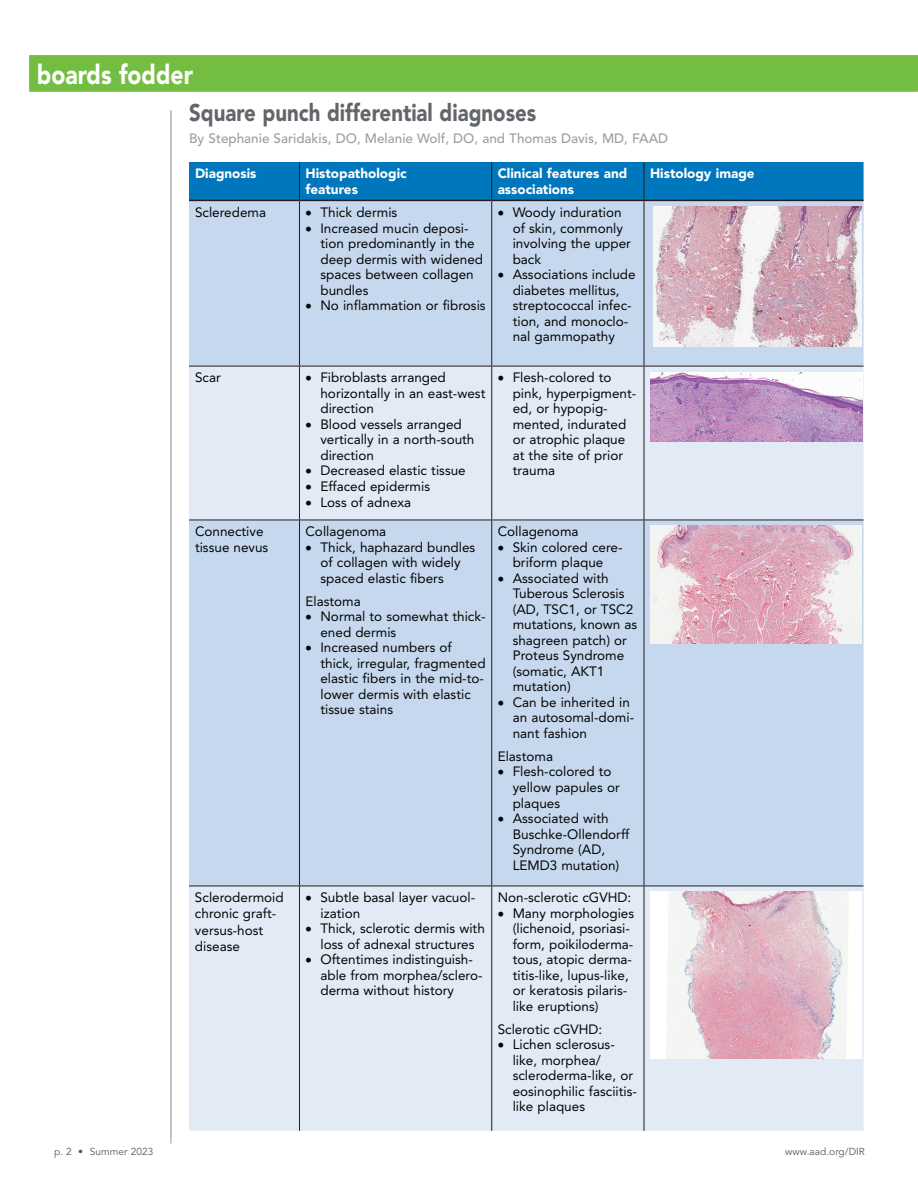
<style>
.page{position:relative;width:918px;height:1188px;background:#fff}
.page>*{position:absolute;margin:0;border:0;box-sizing:border-box;transform-origin:0 0}
.t1{font:900 27px "Avenir LT Std";color:#fff;scale:.85 1}
.t2{font:900 24px "Avenir LT Std";color:#62656a;scale:.85 1}
.t3{font:13.5px/15.5px "Avenir LT Std";color:#040503}
.t4{font:900 13.5px/16.2px "Avenir LT Std";color:#fff}
.t5{font:500 13.5px "Avenir LT Std";color:#9d9ea2}
.t6{font:10.2px "Avenir LT Std";letter-spacing:.005em;color:#57585a}
</style>
<div class="page">
<div style="left:29px;top:55px;width:889px;height:37px;background:#74bd43"></div>
<hr style="left:170px;top:110px;width:2px;height:1034px;background:#bcbbbf">
<div style="left:189px;top:162px;width:675px;height:38px;background:#0077bd"></div>
<div style="left:189px;top:201px;width:675px;height:165px;background:#c6d8ee"></div>
<svg style="left:189px;top:367px;width:675px;height:764px;background:#d2e0f0"></svg>
<hr style="left:299px;top:162px;width:1px;height:38px;background:#231f20">
<hr style="left:491px;top:162px;width:1px;height:38px;background:#231f20">
<hr style="left:644px;top:162px;width:1px;height:38px;background:#231f20">
<hr style="left:299px;top:201px;width:1px;height:165px;background:#231f20">
<hr style="left:491px;top:201px;width:1px;height:165px;background:#231f20">
<hr style="left:644px;top:201px;width:1px;height:165px;background:#231f20">
<hr style="left:189px;top:366px;width:110px;height:1px;background:#231f20">
<hr style="left:299px;top:366px;width:193px;height:1px;background:#231f20">
<hr style="left:299px;top:366px;width:1px;height:154px;background:#231f20">
<hr style="left:492px;top:366px;width:152px;height:1px;background:#231f20">
<hr style="left:491px;top:366px;width:1px;height:154px;background:#231f20">
<hr style="left:644px;top:366px;width:220px;height:1px;background:#231f20">
<hr style="left:644px;top:366px;width:1px;height:154px;background:#231f20">
<hr style="left:189px;top:520px;width:110px;height:1px;background:#231f20">
<hr style="left:299px;top:520px;width:193px;height:1px;background:#231f20">
<hr style="left:299px;top:520px;width:1px;height:366px;background:#231f20">
<hr style="left:492px;top:520px;width:152px;height:1px;background:#231f20">
<hr style="left:491px;top:520px;width:1px;height:366px;background:#231f20">
<hr style="left:644px;top:520px;width:220px;height:1px;background:#231f20">
<hr style="left:644px;top:520px;width:1px;height:366px;background:#231f20">
<hr style="left:189px;top:886px;width:110px;height:1px;background:#231f20">
<hr style="left:299px;top:886px;width:193px;height:1px;background:#231f20">
<hr style="left:299px;top:886px;width:1px;height:245px;background:#231f20">
<hr style="left:492px;top:886px;width:152px;height:1px;background:#231f20">
<hr style="left:491px;top:886px;width:1px;height:245px;background:#231f20">
<hr style="left:644px;top:886px;width:220px;height:1px;background:#231f20">
<hr style="left:644px;top:886px;width:1px;height:245px;background:#231f20">
<hr style="left:189px;top:200px;width:110px;height:1px;background:#231f20">
<hr style="left:299px;top:200px;width:193px;height:1px;background:#231f20">
<hr style="left:492px;top:200px;width:152px;height:1px;background:#231f20">
<hr style="left:644px;top:200px;width:220px;height:1px;background:#231f20">
<img style="left:653px;top:207px;width:209px;height:140px">
<img style="left:650px;top:372px;width:213px;height:69px">
<img style="left:650px;top:526px;width:212px;height:118px">
<img style="left:650px;top:892px;width:212px;height:166px">
<h1 class="t1" style="left:37px;top:58px;width:185px">boards fodder</h1>
<h2 class="t2" style="left:189px;top:98px;width:410px">Square punch differential diagnoses</h2>
<p class="t5" style="left:189px;top:131px;width:481px">By Stephanie Saridakis, DO, Melanie Wolf, DO, and Thomas Davis, MD, FAAD</p>
<p class="t4" style="left:195px;top:165px;width:63px">Diagnosis</p>
<p class="t4" style="left:305px;top:165px;width:103px">Histopathologic features</p>
<p class="t4" style="left:498px;top:165px;width:131px">Clinical features and associations</p>
<p class="t4" style="left:650px;top:165px;width:106px">Histology image</p>
<p class="t3" style="left:195px;top:205px;width:73px">Scleredema</p>
<p class="t3" style="left:305px;top:205px;width:93px">• Thick dermis</p>
<p class="t3" style="left:320px;top:220px;width:164px;text-indent:-15px">• Increased mucin deposi&shy;tion predominantly in the deep dermis with widened spaces between collagen bundles</p>
<p class="t3" style="left:305px;top:298px;width:182px">• No inflammation or fibrosis</p>
<p class="t3" style="left:513px;top:205px;width:120px;text-indent:-15px">• Woody induration of skin, commonly involving the upper back</p>
<p class="t3" style="left:513px;top:267px;width:124px;text-indent:-15px">• Associations include diabetes mellitus, streptococcal infec&shy;tion, and monoclo&shy;nal gammopathy</p>
<p class="t3" style="left:195px;top:370px;width:27px">Scar</p>
<p class="t3" style="left:320px;top:370px;width:166px;text-indent:-15px">• Fibroblasts arranged horizontally in an east-west direction</p>
<p class="t3" style="left:320px;top:417px;width:155px;text-indent:-15px">• Blood vessels arranged vertically in a north-south direction</p>
<p class="t3" style="left:305px;top:463px;width:162px">• Decreased elastic tissue</p>
<p class="t3" style="left:305px;top:479px;width:126px">• Effaced epidermis</p>
<p class="t3" style="left:305px;top:494px;width:107px">• Loss of adnexa</p>
<p class="t3" style="left:195px;top:523px;width:75px;line-height:16.2px">Connective tissue nevus</p>
<p class="t3" style="left:305px;top:524px;width:82px">Collagenoma</p>
<p class="t3" style="left:320px;top:539px;width:156px;text-indent:-15px">• Thick, haphazard bundles of collagen with widely spaced elastic fibers</p>
<p class="t3" style="left:305px;top:593px;width:57px">Elastoma</p>
<p class="t3" style="left:320px;top:609px;width:167px;text-indent:-15px">• Normal to somewhat thick&shy;ened dermis</p>
<p class="t3" style="left:320px;top:640px;width:167px;text-indent:-15px">• Increased numbers of thick, irregular, fragmented elastic fibers in the mid-to&shy;lower dermis with elastic tissue stains</p>
<p class="t3" style="left:195px;top:889px;width:90px;line-height:16.2px">Sclerodermoid chronic graft&shy;versus-host disease</p>
<p class="t3" style="left:320px;top:890px;width:156px;text-indent:-15px">• Subtle basal layer vacuol&shy;ization</p>
<p class="t3" style="left:305px;top:921px;width:181px;text-align:center">• Thick, sclerotic dermis with loss of adnexal structures</p>
<p class="t3" style="left:320px;top:952px;width:164px;text-indent:-15px">• Oftentimes indistinguish&shy;able from morphea/sclero&shy;derma without history</p>
<p class="t3" style="left:513px;top:370px;width:125px;text-indent:-15px">• Flesh-colored to pink, hyperpigment&shy;ed, or hypopig&shy;mented, indurated or atrophic plaque at the site of prior trauma</p>
<p class="t3" style="left:498px;top:524px;width:82px">Collagenoma</p>
<p class="t3" style="left:498px;top:539px;width:126px;text-align:center">• Skin colored cere&shy;briform plaque</p>
<p class="t3" style="left:513px;top:570px;width:126px;text-indent:-15px">• Associated with<br>Tuberous Sclerosis (AD, TSC1, or TSC2 mutations, known as shagreen patch) or<br>Proteus Syndrome (somatic, AKT1 mutation)</p>
<p class="t3" style="left:513px;top:695px;width:123px;text-indent:-15px">• Can be inherited in an autosomal-domi&shy;nant fashion</p>
<p class="t3" style="left:498px;top:749px;width:57px">Elastoma</p>
<p class="t3" style="left:513px;top:764px;width:109px;text-indent:-15px">• Flesh-colored to yellow papules or plaques</p>
<p class="t3" style="left:513px;top:811px;width:118px;text-indent:-15px">• Associated with<br>Buschke-Ollendorff<br>Syndrome (AD,<br>LEMD3 mutation)</p>
<p class="t3" style="left:498px;top:890px;width:135px">Non-sclerotic cGVHD:</p>
<p class="t3" style="left:513px;top:905px;width:123px;text-indent:-15px">• Many morphologies (lichenoid, psoriasi&shy;form, poikiloderma&shy;tous, atopic derma&shy;titis-like, lupus-like, or keratosis pilaris&shy;like eruptions)</p>
<p class="t3" style="left:498px;top:1021px;width:106px">Sclerotic cGVHD:</p>
<p class="t3" style="left:513px;top:1037px;width:126px;text-indent:-15px">• Lichen sclerosus&shy;like, morphea/ scleroderma-like, or eosinophilic fasciitis&shy;like plaques</p>
<p class="t6" style="left:54px;top:1146px;width:101px">p. 2 • Summer 2023</p>
<p class="t6" style="left:785px;top:1146px;width:81px">www.aad.org/DIR</p>
</div>
